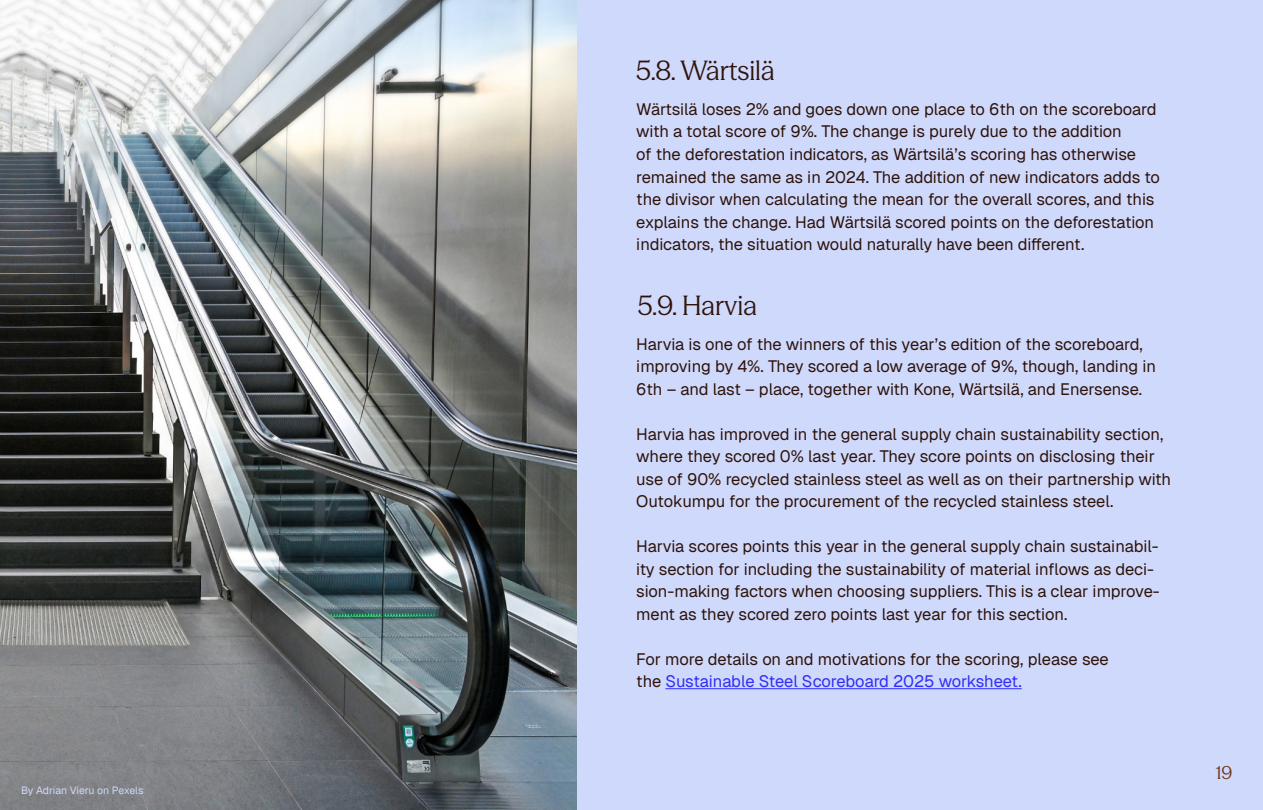
<style>
.page{position:relative;width:1263px;height:810px;background:#cfd9fc}
.page>*{position:absolute;margin:0;border:0;box-sizing:border-box;transform-origin:0 0}
.t1{font:26.85px "Season Mix";color:#2e130a}
.t2{font:18px "Season Mix";color:#6d3210}
.t3{font:16.5px/22.5px "Geist";letter-spacing:-.01em;color:#2e130a}
.t4{font:10.5px "Geist";letter-spacing:-.015em;color:#cfd9fc}
.s1{color:#302df5}
</style>
<div class="page">
<hr style="left:665px;top:688px;width:357px;height:1px;background:#302df5">
<img style="left:0;top:0;width:576px;height:810px">
<p class="t4" style="left:21px;top:784px;width:124px">By Adrian Vieru on Pexels</p>
<h1 class="t1" style="left:636px;top:51px;width:140px">5.8. Wärtsilä</h1>
<p class="t3" style="left:636px;top:98px;width:525px">Wärtsilä loses 2% and goes down one place to 6th on the scoreboard with a total score of 9%. The change is purely due to the addition<br>of the deforestation indicators, as Wärtsilä’s scoring has otherwise remained the same as in 2024. The addition of new indicators adds to the divisor when calculating the mean for the overall scores, and this explains the change. Had Wärtsilä scored points on the deforestation indicators, the situation would naturally have been different.</p>
<h1 class="t1" style="left:638px;top:285px;width:121px">5.9. Harvia</h1>
<p class="t3" style="left:636px;top:333px;width:521px">Harvia is one of the winners of this year’s edition of the scoreboard, improving by 4%. They scored a low average of 9%, though, landing in<br>6th – and last – place, together with Kone, Wärtsilä, and Enersense.</p>
<p class="t3" style="left:636px;top:423px;width:536px">Harvia has improved in the general supply chain sustainability section, where they scored 0% last year. They score points on disclosing their use of 90% recycled stainless steel as well as on their partnership with Outokumpu for the procurement of the recycled stainless steel.</p>
<p class="t3" style="left:636px;top:535px;width:525px">Harvia scores points this year in the general supply chain sustainabil&shy;ity section for including the sustainability of material inflows as deci&shy;sion-making factors when choosing suppliers. This is a clear improve&shy;ment as they scored zero points last year for this section.</p>
<p class="t3" style="left:636px;top:648px;width:474px">For more details on and motivations for the scoring, please see the <span class="s1">Sustainable Steel Scoreboard 2025 worksheet.</span></p>
<p class="t2" style="left:1216px;top:759px;width:18px">19</p>
</div>
